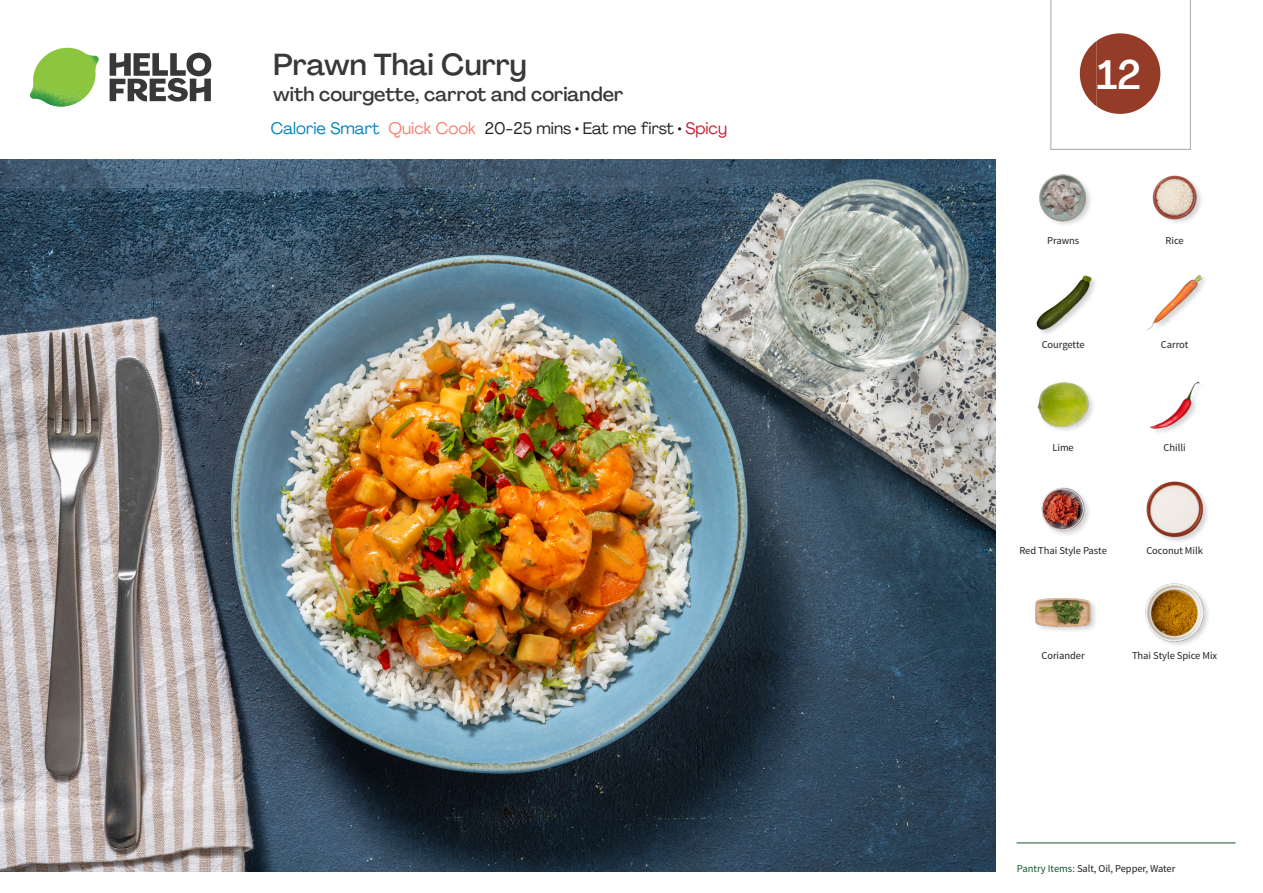
<style>
.page{position:relative;width:1263px;height:893px;background:#fff}
.page>*{position:absolute;margin:0;border:0;box-sizing:border-box;transform-origin:0 0}
._24_Recipe_Nr_Bag{font:500 40.5px "Agrandir";color:#fff}
._15_Titel_UK{font:500 30px "Agrandir";color:#383839}
._15_Titel_UK-2{font:500 19.5px "Agrandir";color:#383839}
._02_Box_Type{font:16.5px "Agrandir";color:#231f20}
._18_FRONT_ingredient{font:10.5px "Source Sans Pro";letter-spacing:-.005em;color:#231f20}
.t1{font:10.5px "Source Sans Variable";letter-spacing:-.005em;color:#231f20}
.s1{color:#0082bf}
.s2{color:#f4806e}
.s3{color:#c31f31}
.s4{font-family:"Source Sans Pro";color:#0e572c}
</style>
<div class="page">
<svg style="left:110px;top:53px;width:101px;height:49px"></svg>
<img style="left:30px;top:48px;width:69px;height:59px">
<img style="left:0;top:159px;width:995px;height:713px">
<hr style="left:1016px;top:843px;width:219px;height:1px;background:#0e572c">
<img style="left:1039px;top:174px;width:52px;height:51px">
<img style="left:1152px;top:175px;width:49px;height:48px">
<img style="left:1147px;top:274px;width:56px;height:56px">
<div style="left:1036px;top:275px;width:63px;height:62px;background:#231f20;opacity:.2"></div>
<img style="left:1036px;top:275px;width:56px;height:56px">
<img style="left:1150px;top:381px;width:50px;height:51px">
<img style="left:1037px;top:382px;width:55px;height:49px">
<div style="left:1146px;top:480px;width:64px;height:64px;background:#231f20;opacity:.2"></div>
<img style="left:1146px;top:480px;width:57px;height:58px">
<img style="left:1041px;top:487px;width:48px;height:48px">
<div style="left:1145px;top:583px;width:65px;height:65px;background:#231f20;opacity:.2"></div>
<img style="left:1146px;top:584px;width:57px;height:57px">
<div style="left:1034px;top:597px;width:64px;height:37px;background:#231f20;opacity:.2"></div>
<img style="left:1034px;top:597px;width:58px;height:37px">
<svg style="left:1050px;top:0;width:141px;height:150px"></svg>
<p class="_15_Titel_UK" style="left:273px;top:46px;width:255px">Prawn Thai Curry</p>
<p class="_15_Titel_UK-2" style="left:273px;top:82px;width:351px">with courgette, carrot and coriander</p>
<p class="_02_Box_Type" style="left:271px;top:118px;width:458px"><span class="s1">Calorie Smart</span> <span class="s2">Quick Cook</span> 20-25 mins • Eat me first • <span class="s3">Spicy</span></p>
<p class="_24_Recipe_Nr_Bag" style="left:1097px;top:50px;width:46px">12</p>
<p class="_18_FRONT_ingredient" style="left:1047px;top:234px;width:34px">Prawns</p>
<p class="_18_FRONT_ingredient" style="left:1165px;top:234px;width:20px">Rice</p>
<p class="_18_FRONT_ingredient" style="left:1042px;top:338px;width:44px">Courgette</p>
<p class="_18_FRONT_ingredient" style="left:1161px;top:338px;width:29px">Carrot</p>
<p class="_18_FRONT_ingredient" style="left:1052px;top:441px;width:23px">Lime</p>
<p class="_18_FRONT_ingredient" style="left:1164px;top:441px;width:23px">Chilli</p>
<p class="_18_FRONT_ingredient" style="left:1019px;top:544px;width:89px">Red Thai Style Paste</p>
<p class="_18_FRONT_ingredient" style="left:1146px;top:544px;width:58px">Coconut Milk</p>
<p class="_18_FRONT_ingredient" style="left:1041px;top:649px;width:45px">Coriander</p>
<p class="_18_FRONT_ingredient" style="left:1132px;top:649px;width:87px">Thai Style Spice Mix</p>
<p class="t1" style="left:1017px;top:862px;width:160px"><span class="s4">Pantry Items:</span> Salt, Oil, Pepper, Water</p>
</div>
